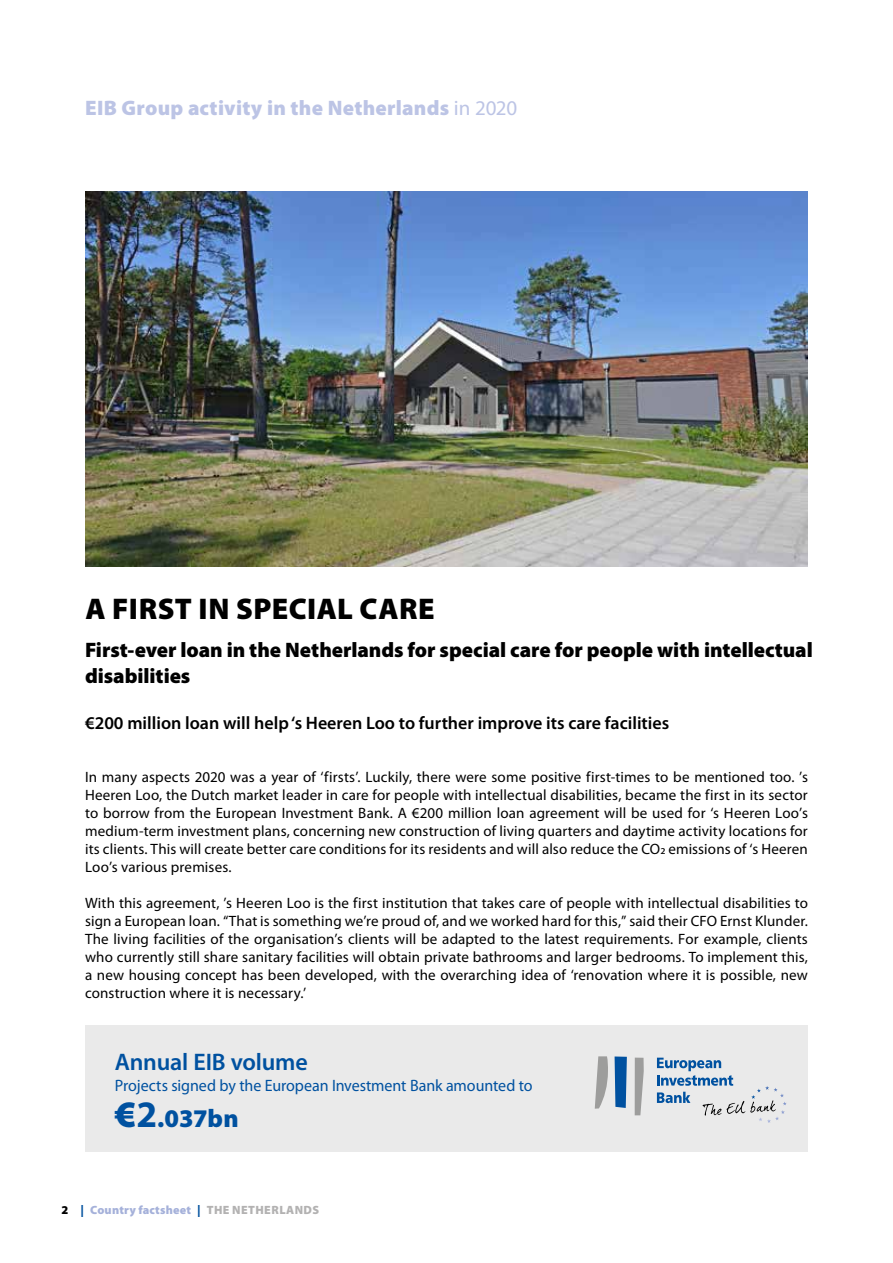
<style>
.page{position:relative;width:893px;height:1263px;background:#fff}
.page>*{position:absolute;margin:0;border:0;box-sizing:border-box;transform-origin:0 0}
.t1{font:900 30px "Myriad Pro";letter-spacing:.015em;color:#000}
.t2{font:900 25.5px "Myriad Pro";letter-spacing:-.01em;color:#0051a0}
.t3{font:600 24px "Myriad Pro";letter-spacing:-.01em;color:#0051a0}
.t4{font:900 21px/25.2px "Myriad Pro";letter-spacing:-.005em;color:#000}
.t5{font:900 21px "Myriad Pro";letter-spacing:.01em;color:#bcc4e5}
.t6{font:600 18px "Myriad Pro";color:#000}
.t7{font:16.5px "Myriad Pro";letter-spacing:-.005em;color:#0051a0}
.t8{font:15px/18px "Myriad Pro";letter-spacing:.01em;color:#000;text-align:justify}
.t9{font:900 12px "Myriad Pro";letter-spacing:.025em;color:#a5b1da}
.s1{font-weight:400}
.s2{font-size:37.5px}
.s3{font-weight:700;font-size:37.5px}
.s4{color:#000}
.s5{color:#00519e}
.s6{color:#b3b2b2}
</style>
<div class="page">
<img style="left:85px;top:191px;width:723px;height:375px">
<div style="left:85px;top:1025px;width:723px;height:126px;background:#eaeaea"></div>
<svg style="left:595px;top:1056px;width:13px;height:53px"></svg>
<svg style="left:615px;top:1056px;width:12px;height:52px"></svg>
<svg style="left:635px;top:1057px;width:9px;height:58px"></svg>
<svg style="left:657px;top:1058px;width:130px;height:65px"></svg>
<h3 class="t5" style="left:85px;top:96px;width:434px">EIB Group activity in the Netherlands <span class="s1">in 2020</span></h3>
<h1 class="t1" style="left:85px;top:592px;width:351px">A FIRST IN SPECIAL CARE</h1>
<h3 class="t4" style="left:85px;top:638px;width:729px">First-ever loan in the Netherlands for special care for people with intellectual disabilities</h3>
<p class="t6" style="left:85px;top:713px;width:586px">€200 million loan will help ‘s Heeren Loo to further improve its care facilities</p>
<p class="t8" style="left:85px;top:768px;width:724px">In many aspects 2020 was a year of ‘firsts’. Luckily, there were some positive first-times to be mentioned too. ’s Heeren Loo, the Dutch market leader in care for people with intellectual disabilities, became the first in its sector to borrow from the European Investment Bank. A €200 million loan agreement will be used for ‘s Heeren Loo’s medium-term investment plans, concerning new construction of living quarters and daytime activity locations for its clients. This will create better care conditions for its residents and will also reduce the CO2 emissions of ‘s Heeren Loo’s various premises.</p>
<p class="t8" style="left:85px;top:894px;width:724px">With this agreement, ’s Heeren Loo is the first institution that takes care of people with intellectual disabilities to sign a European loan. “That is something we’re proud of, and we worked hard for this,” said their CFO Ernst Klunder.<br>The living facilities of the organisation’s clients will be adapted to the latest requirements. For example, clients who currently still share sanitary facilities will obtain private bathrooms and larger bedrooms. To implement this, a new housing concept has been developed, with the overarching idea of ‘renovation where it is possible, new construction where it is necessary.’</p>
<h3 class="t3" style="left:115px;top:1048px;width:195px">Annual EIB volume</h3>
<p class="t7" style="left:115px;top:1076px;width:419px">Projects signed by the European Investment Bank amounted to</p>
<h2 class="t2" style="left:115px;top:1104px;width:125px"><span class="s2">€</span><span class="s3">2</span>.037bn</h2>
<p class="t9" style="left:62px;top:1203px;width:259px"><span class="s4">2</span> <span class="s5">|</span> Country factsheet <span class="s5">|</span> <span class="s6">THE NETHERLANDS</span></p>
</div>
